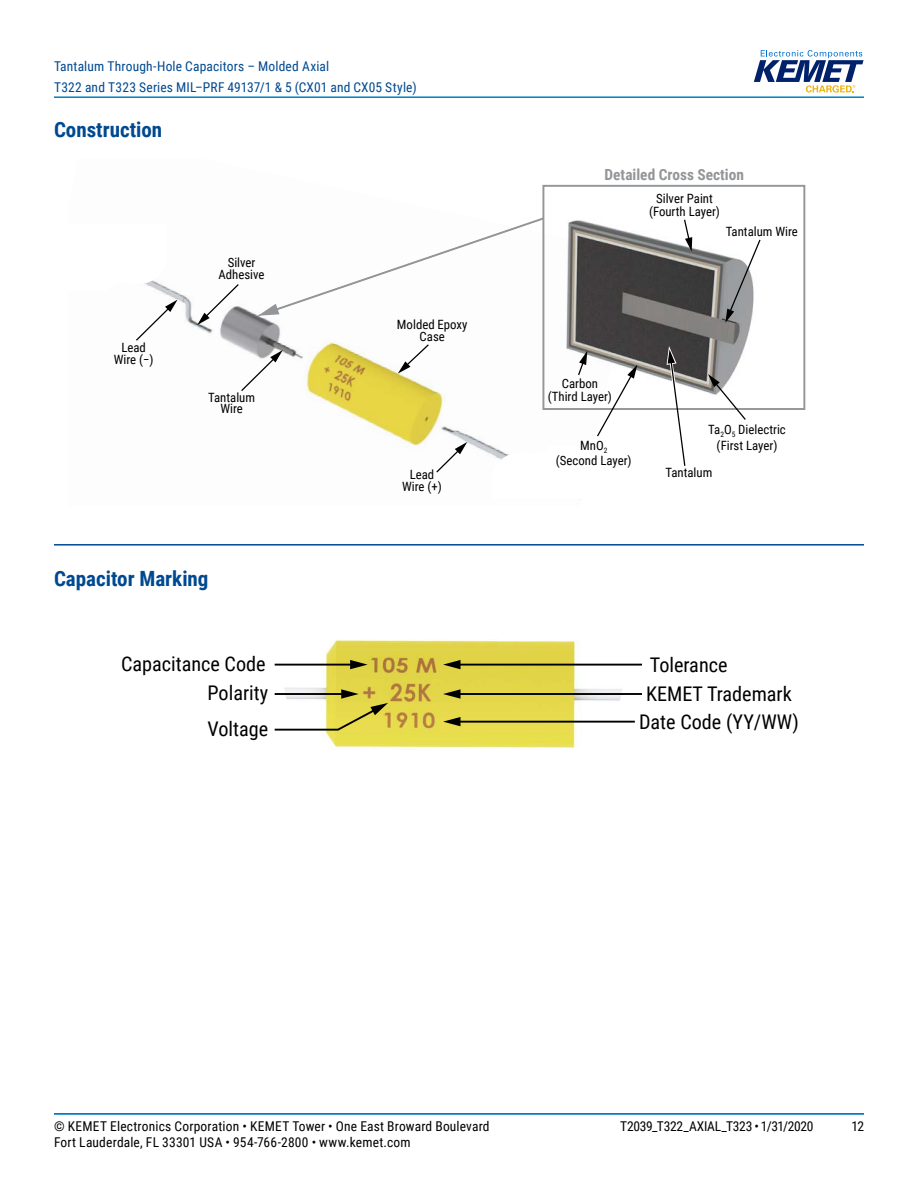
<style>
.page{position:relative;width:918px;height:1188px;background:#fff}
.page>*{position:absolute;margin:0;border:0;box-sizing:border-box;transform-origin:0 0}
.t1{font:700 21px "Roboto Condensed";color:#004990}
.t2{font:20.25px/35.7px "Roboto Condensed";color:#000}
.t3{font:700 15.3px "Roboto Condensed";color:#939598}
.t4{font:13.5px "Roboto Condensed";letter-spacing:.015em;color:#000}
.t5{font:13.5px/21px "Roboto Condensed";letter-spacing:.01em;color:#004990}
.t6{font:13.5px "Roboto Condensed";letter-spacing:-.02em;color:#000}
.t7{font:12.75px/11.6px "Roboto Condensed";color:#000;text-align:center}
</style>
<div class="page">
<hr style="left:54px;top:1113px;width:810px;height:2px;background:#007dc3">
<hr style="left:54px;top:96px;width:810px;height:2px;background:#007dc3">
<svg style="left:754px;top:50px;width:110px;height:43px"></svg>
<hr style="left:54px;top:544px;width:810px;height:2px;background:#004990">
<img style="left:159px;top:184px;width:477px;height:264px">
<img style="left:445px;top:185px;width:361px;height:270px">
<svg style="left:398px;top:343px;width:32px;height:31px"></svg>
<div style="left:542px;top:185px;width:263px;height:225px;border:2px solid #939598"></div>
<svg style="left:725px;top:238px;width:37px;height:85px"></svg>
<svg style="left:683px;top:218px;width:9px;height:33px"></svg>
<svg style="left:258px;top:216px;width:288px;height:100px"></svg>
<svg style="left:492px;top:445px;width:99px;height:15px"></svg>
<svg style="left:144px;top:224px;width:23px;height:67px"></svg>
<svg style="left:240px;top:350px;width:43px;height:42px"></svg>
<svg style="left:136px;top:300px;width:42px;height:42px"></svg>
<svg style="left:197px;top:283px;width:43px;height:42px"></svg>
<svg style="left:435px;top:442px;width:32px;height:31px"></svg>
<svg style="left:577px;top:351px;width:10px;height:26px"></svg>
<svg style="left:708px;top:374px;width:39px;height:47px"></svg>
<svg style="left:596px;top:365px;width:41px;height:73px"></svg>
<svg style="left:667px;top:346px;width:19px;height:120px"></svg>
<img style="left:388px;top:639px;width:207px;height:110px">
<svg style="left:595px;top:663px;width:47px;height:58px"></svg>
<hr style="left:457px;top:721px;width:178px;height:2px;background:#000">
<svg style="left:443px;top:717px;width:18px;height:9px"></svg>
<hr style="left:457px;top:693px;width:185px;height:2px;background:#000">
<svg style="left:443px;top:689px;width:18px;height:10px"></svg>
<hr style="left:457px;top:664px;width:185px;height:2px;background:#000">
<svg style="left:443px;top:660px;width:18px;height:9px"></svg>
<svg style="left:274px;top:640px;width:114px;height:110px"></svg>
<p class="t5" style="left:54px;top:55px;width:364px">Tantalum Through-Hole Capacitors – Molded Axial<br>T322 and T323 Series MIL–PRF 49137/1 &amp; 5 (CX01 and CX05 Style)</p>
<h1 class="t1" style="left:54px;top:115px;width:110px">Construction</h1>
<p class="t7" style="left:114px;top:341px;width:41px">Lead<br>Wire (−)</p>
<p class="t7" style="left:219px;top:256px;width:48px">Silver<br>Adhesive</p>
<p class="t7" style="left:208px;top:391px;width:48px">Tantalum<br>Wire</p>
<h1 class="t1" style="left:54px;top:564px;width:156px">Capacitor Marking</h1>
<p class="t7" style="left:397px;top:318px;width:72px">Molded Epoxy<br>Case</p>
<p class="t7" style="left:402px;top:468px;width:41px">Lead<br>Wire (+)</p>
<p class="t3" style="left:605px;top:164px;width:141px">Detailed Cross Section</p>
<p class="t7" style="left:649px;top:192px;width:73px;line-height:12.8px">Silver Paint (Fourth Layer)</p>
<p class="t7" style="left:726px;top:226px;width:74px">Tantalum Wire</p>
<p class="t7" style="left:548px;top:377px;width:66px;line-height:12.8px">Carbon (Third Layer)</p>
<p class="t7" style="left:556px;top:437px;width:77px;line-height:15.3px">MnO<sub>2<br></sub>(Second Layer)</p>
<p class="t7" style="left:708px;top:422px;width:79px;line-height:15.3px">Ta<sub>2</sub>O<sub>5</sub> Dielectric (First Layer)</p>
<p class="t7" style="left:665px;top:467px;width:48px">Tantalum</p>
<h2 class="t2" style="left:121px;top:645px;width:146px">Capacitance Code</h2>
<h2 class="t2" style="left:650px;top:646px;width:79px">Tolerance</h2>
<h2 class="t2" style="left:208px;top:674px;width:62px">Polarity<br>Voltage</h2>
<h2 class="t2" style="left:646px;top:676px;width:147px">KEMET Trademark</h2>
<h2 class="t2" style="left:639px;top:703px;width:161px">Date Code (YY/WW)</h2>
<p class="t4" style="left:54px;top:1116px;width:437px">© KEMET Electronics Corporation • KEMET Tower • One East Broward Boulevard</p>
<p class="t6" style="left:620px;top:1116px;width:195px">T2039_T322_AXIAL_T323 • 1/31/2020</p>
<p class="t4" style="left:54px;top:1133px;width:358px">Fort Lauderdale, FL 33301 USA • 954-766-2800 • www.kemet.com</p>
<p class="t4" style="left:852px;top:1116px;width:14px">12</p>
</div>
